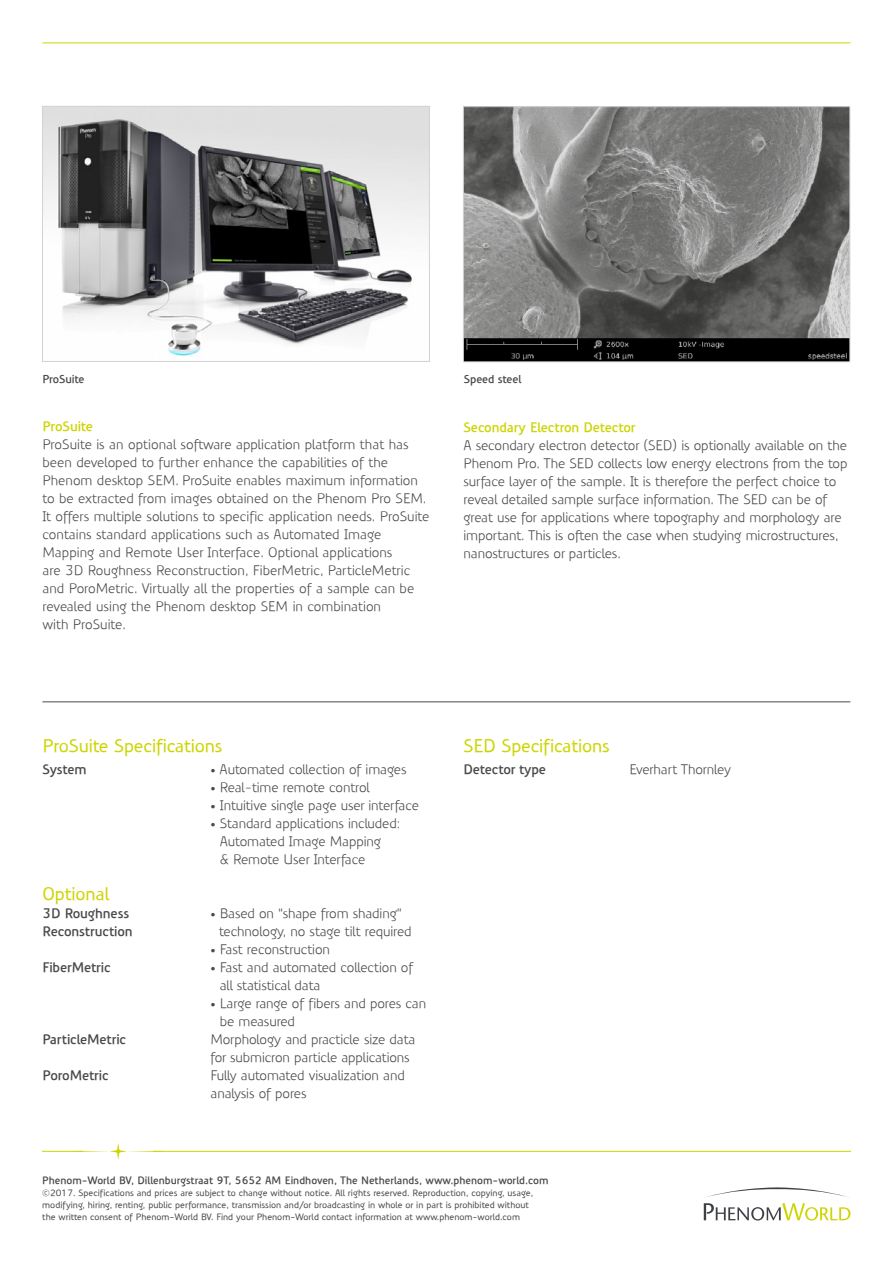
<style>
.page{position:relative;width:893px;height:1263px;background:#fff}
.page>*{position:absolute;margin:0;border:0;box-sizing:border-box;transform-origin:0 0}
.t1{font:500 18px "Precious Sans";letter-spacing:-.01em;color:#cdd500}
.t2{font:13.5px/18px "Precious Sans";letter-spacing:-.01em;color:#4a4a49}
.t3{font:600 13.5px "Precious Sans";letter-spacing:-.01em;color:#4a4a49}
.t4{font:600 13.5px "Precious Sans";letter-spacing:-.01em;color:#cdd500}
.t5{font:600 11.25px "Precious Sans";letter-spacing:-.01em;color:#4a4a49}
.t6{font:600 10.5px "Precious Sans";color:#4a4a49}
.t7{font:500 9px/12px "Precious Sans";color:#4a4a49}
.s1{font-size:7.5px}
</style>
<div class="page">
<hr style="left:43px;top:43px;width:807px;height:1px;background:#cdd500">
<hr style="left:42px;top:702px;width:808px;height:1px;background:#4a4a49">
<img style="left:44px;top:108px;width:384px;height:248px">
<div style="left:42px;top:106px;width:388px;height:256px;border:1px solid #d2d4d4"></div>
<img style="left:465px;top:109px;width:383px;height:251px">
<div style="left:463px;top:107px;width:387px;height:255px;border:1px solid #d2d4d4"></div>
<hr style="left:153px;top:1151px;width:697px;height:1px;background:#cdd500">
<hr style="left:43px;top:1151px;width:40px;height:1px;background:#cdd500">
<svg style="left:71px;top:1143px;width:94px;height:16px"></svg>
<svg style="left:704px;top:1187px;width:146px;height:33px"></svg>
<p class="t5" style="left:43px;top:372px;width:44px">ProSuite</p>
<p class="t5" style="left:464px;top:372px;width:59px">Speed steel</p>
<p class="t4" style="left:42px;top:418px;width:52px">ProSuite</p>
<p class="t4" style="left:463px;top:419px;width:174px">Secondary Electron Detector</p>
<p class="t2" style="left:42px;top:436px;width:388px">ProSuite is an optional software application platform that has been developed to further enhance the capabilities of the Phenom desktop SEM. ProSuite enables maximum information to be extracted from images obtained on the Phenom Pro SEM.<br>It offers multiple solutions to specific application needs. ProSuite contains standard applications such as Automated Image Mapping and Remote User Interface. Optional applications<br>are 3D Roughness Reconstruction, FiberMetric, ParticleMetric and PoroMetric. Virtually all the properties of a sample can be revealed using the Phenom desktop SEM in combination<br>with ProSuite.</p>
<p class="t2" style="left:464px;top:436px;width:385px">A secondary electron detector (SED) is optionally available on the Phenom Pro. The SED collects low energy electrons from the top surface layer of the sample. It is therefore the perfect choice to reveal detailed sample surface information. The SED can be of great use for applications where topography and morphology are important. This is often the case when studying microstructures, nanostructures or particles.</p>
<h1 class="t1" style="left:43px;top:734px;width:181px">ProSuite Specifications</h1>
<h1 class="t1" style="left:464px;top:734px;width:148px">SED Specifications</h1>
<p class="t3" style="left:43px;top:761px;width:45px">System</p>
<p class="t2" style="left:211px;top:760px;width:198px"><span class="s1">•</span> Automated collection of images</p>
<p class="t2" style="left:211px;top:778px;width:161px"><span class="s1">•</span> Real-time remote control</p>
<p class="t2" style="left:211px;top:796px;width:210px"><span class="s1">•</span> Intuitive single page user interface</p>
<p class="t2" style="left:220px;top:814px;width:182px;text-indent:-9px"><span class="s1">•</span> Standard applications included:<br>Automated Image Mapping<br>&amp; Remote User Interface</p>
<h1 class="t1" style="left:43px;top:882px;width:68px">Optional</h1>
<p class="t3" style="left:43px;top:905px;width:88px">3D Roughness</p>
<p class="t2" style="left:211px;top:904px;width:193px"><span class="s1">•</span> Based on “shape from shading”</p>
<p class="t3" style="left:43px;top:923px;width:92px">Reconstruction</p>
<p class="t2" style="left:219px;top:922px;width:194px">technology, no stage tilt required</p>
<p class="t2" style="left:211px;top:940px;width:121px"><span class="s1">•</span> Fast reconstruction</p>
<p class="t3" style="left:43px;top:959px;width:70px">FiberMetric</p>
<p class="t2" style="left:220px;top:958px;width:195px;text-indent:-9px"><span class="s1">•</span> Fast and automated collection of all statistical data</p>
<p class="t2" style="left:220px;top:994px;width:208px;text-indent:-9px"><span class="s1">•</span> Large range of fibers and pores can be measured</p>
<p class="t3" style="left:43px;top:1031px;width:85px">ParticleMetric</p>
<p class="t2" style="left:211px;top:1030px;width:206px">Morphology and practicle size data for submicron particle applications</p>
<p class="t3" style="left:43px;top:1067px;width:68px">PoroMetric</p>
<p class="t2" style="left:211px;top:1066px;width:196px">Fully automated visualization and analysis of pores</p>
<p class="t3" style="left:464px;top:761px;width:84px">Detector type</p>
<p class="t2" style="left:629px;top:760px;width:103px">Everhart Thornley</p>
<p class="t6" style="left:42px;top:1174px;width:508px">Phenom-World BV, Dillenburgstraat 9T, 5652 AM Eindhoven, The Netherlands, www.phenom-world.com</p>
<p class="t7" style="left:42px;top:1187px;width:492px">©2017. Specifications and prices are subject to change without notice. All rights reserved. Reproduction, copying, usage, modifying, hiring, renting, public performance, transmission and/or broadcasting in whole or in part is prohibited without the written consent of Phenom-World BV. Find your Phenom-World contact information at www.phenom-world.com</p>
</div>
